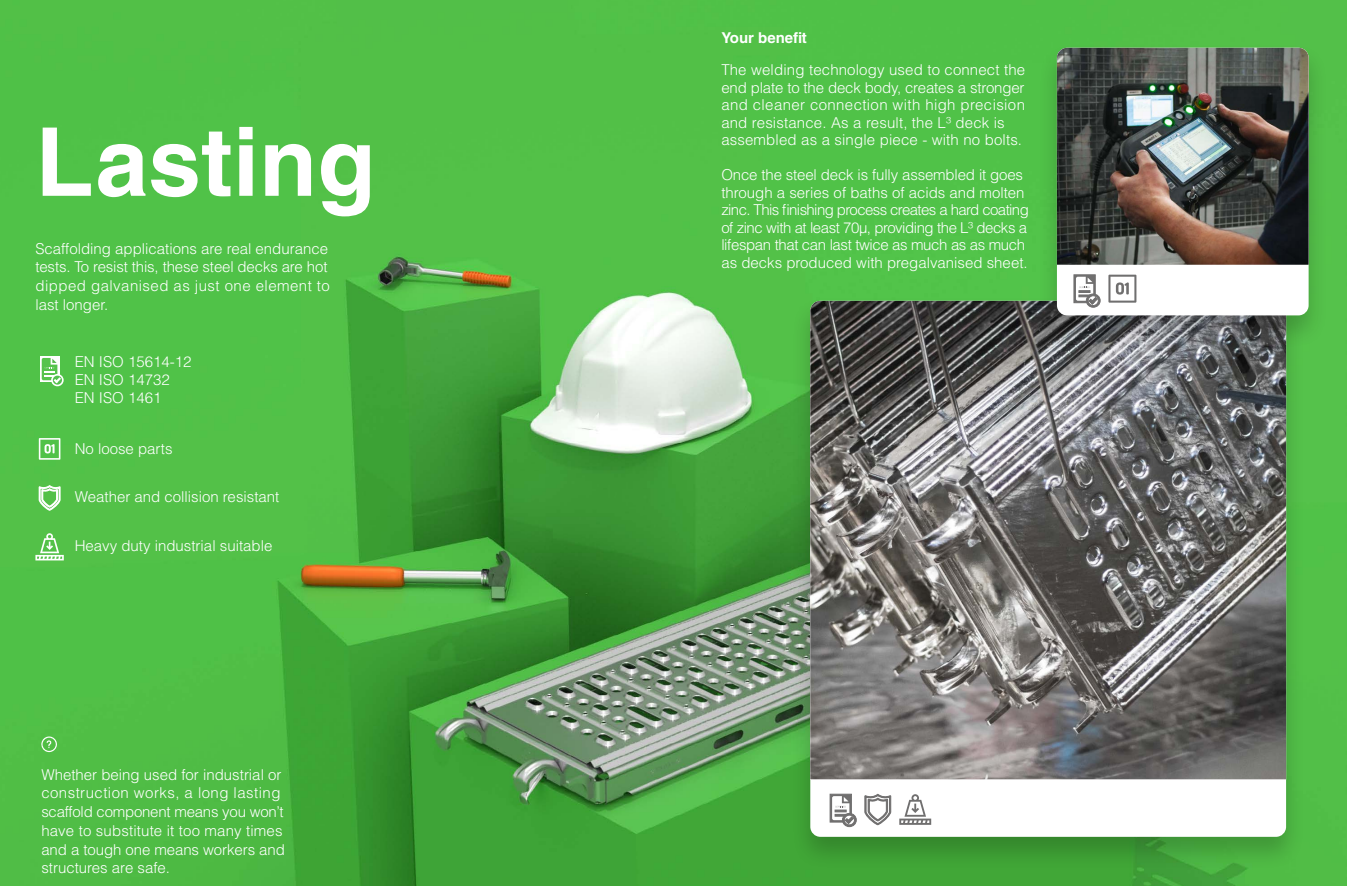
<style>
.page{position:relative;width:1347px;height:886px;background:#fff}
.page>*{position:absolute;margin:0;border:0;box-sizing:border-box;transform-origin:0 0}
.t1{font:700 95px "Helvetica LT Std";color:#fff}
.t2{font:300 15px/18.8px "Helvetica LT Std";color:#fff}
.t3{font:300 15px/17.5px "Helvetica LT Std";letter-spacing:-.025em;color:#fff}
.t4{font:700 15px "Helvetica LT Std";color:#fff}
</style>
<div class="page">
<img style="left:0;top:0;width:1346px;height:886px">
<div style="left:790px;top:295px;width:516px;height:576px;background:#000;opacity:.2"></div>
<div style="left:810px;top:301px;width:476px;height:536px;background:#fff;border-radius:10px"></div>
<img style="left:810px;top:301px;width:476px;height:478px">
<div style="left:1036px;top:42px;width:292px;height:308px;background:#000;opacity:.2"></div>
<div style="left:1057px;top:48px;width:251px;height:267px;background:#fff;border-radius:10px"></div>
<img style="left:1057px;top:48px;width:251px;height:217px">
<svg style="left:1108px;top:275px;width:28px;height:28px"></svg>
<svg style="left:864px;top:794px;width:27px;height:31px"></svg>
<svg style="left:899px;top:794px;width:32px;height:31px"></svg>
<div style="left:830px;top:794px;width:21px;height:28px;background:#706f6f"></div>
<svg style="left:832px;top:796px;width:24px;height:31px"></svg>
<div style="left:1073px;top:275px;width:22px;height:28px;background:#706f6f;border:1px solid #706f6f"></div>
<svg style="left:1076px;top:277px;width:24px;height:31px"></svg>
<svg style="left:35px;top:533px;width:29px;height:27px"></svg>
<svg style="left:39px;top:486px;width:21px;height:25px"></svg>
<svg style="left:40px;top:356px;width:19px;height:26px"></svg>
<svg style="left:42px;top:358px;width:22px;height:28px"></svg>
<svg style="left:41px;top:736px;width:16px;height:16px"></svg>
<svg style="left:39px;top:438px;width:21px;height:22px"></svg>
<h1 class="t1" style="left:35px;top:126px;width:341px">Lasting</h1>
<p class="t2" style="left:35px;top:240px;width:296px">Scaffolding applications are real endurance tests. To resist this, these steel decks are hot dipped galvanised as just one element to last longer.</p>
<p class="t2" style="left:75px;top:354px;width:118px;line-height:18px">EN ISO 15614-12<br>EN ISO 14732<br>EN ISO 1461</p>
<p class="t2" style="left:75px;top:441px;width:99px">No loose parts</p>
<p class="t2" style="left:75px;top:489px;width:206px">Weather and collision resistant</p>
<p class="t2" style="left:75px;top:538px;width:199px">Heavy duty industrial suitable</p>
<p class="t2" style="left:41px;top:766px;width:245px">Whether being used for industrial or construction works, a long lasting scaffold component means you won’t have to substitute it too many times and a tough one means workers and structures are safe.</p>
<p class="t4" style="left:721px;top:32px;width:87px">Your benefit</p>
<p class="t2" style="left:721px;top:62px;width:305px;line-height:17.5px">The welding technology used to connect the end plate to the deck body, creates a stronger and cleaner connection with high precision and resistance. As a result, the L³ deck is assembled as a single piece - with no bolts.</p>
<p class="t3" style="left:721px;top:167px;width:309px">Once the steel deck is fully assembled it goes through a series of baths of acids and molten zinc. This finishing process creates a hard coating of zinc with at least 70μ, providing the L³ decks a lifespan that can last twice as much as as much as decks produced with pregalvanised sheet.</p>
</div>
